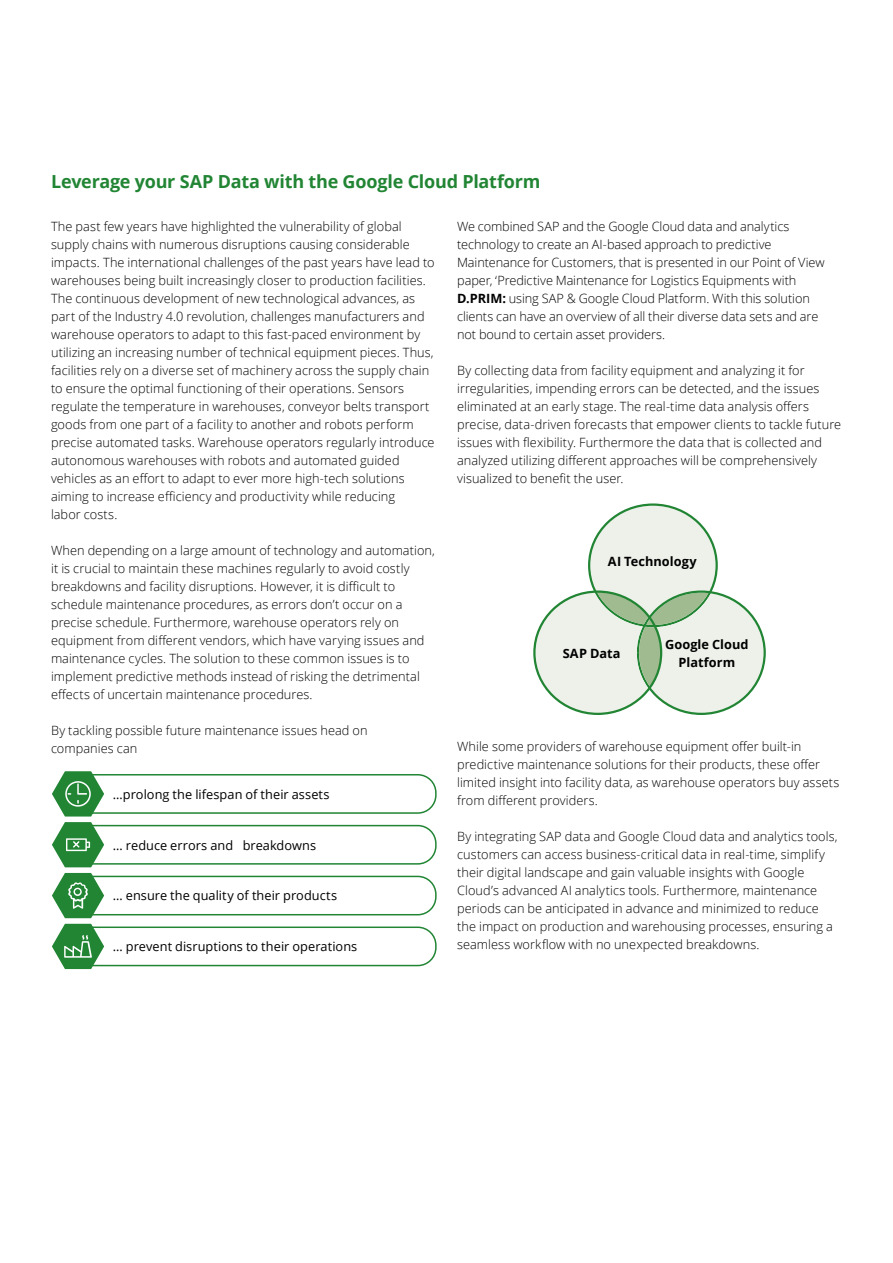
<style>
.page{position:relative;width:893px;height:1263px;background:#fff}
.page>*{position:absolute;margin:0;border:0;box-sizing:border-box;transform-origin:0 0}
.t1{font:700 18px "Open Sans";letter-spacing:-.015em;color:#218534}
.t2{font:300 12.75px/18px "Open Sans";letter-spacing:.005em;color:#000}
.t3{font:12.75px "Open Sans";letter-spacing:.005em;color:#000}
.t4{font:700 12.75px/18px "Open Sans";letter-spacing:.005em;color:#000;text-align:center}
.s1{font-weight:700}
</style>
<div class="page">
<svg style="left:533px;top:503px;width:233px;height:212px"></svg>
<svg style="left:52px;top:873px;width:385px;height:45px"></svg>
<svg style="left:52px;top:822px;width:385px;height:45px"></svg>
<svg style="left:52px;top:924px;width:385px;height:45px"></svg>
<svg style="left:52px;top:771px;width:385px;height:45px"></svg>
<h1 class="t1" style="left:51px;top:169px;width:491px">Leverage your SAP Data with the Google Cloud Platform</h1>
<p class="t2" style="left:51px;top:217px;width:385px">The past few years have highlighted the vulnerability of global supply chains with numerous disruptions causing considerable impacts. The international challenges of the past years have lead to warehouses being built increasingly closer to production facilities.<br>The continuous development of new technological advances, as part of the Industry 4.0 revolution, challenges manufacturers and warehouse operators to adapt to this fast-paced environment by utilizing an increasing number of technical equipment pieces. Thus, facilities rely on a diverse set of machinery across the supply chain to ensure the optimal functioning of their operations. Sensors regulate the temperature in warehouses, conveyor belts transport goods from one part of a facility to another and robots perform precise automated tasks. Warehouse operators regularly introduce autonomous warehouses with robots and automated guided vehicles as an effort to adapt to ever more high-tech solutions aiming to increase efficiency and productivity while reducing<br>labor costs.</p>
<p class="t2" style="left:51px;top:541px;width:385px">When depending on a large amount of technology and automation, it is crucial to maintain these machines regularly to avoid costly breakdowns and facility disruptions. However, it is difficult to schedule maintenance procedures, as errors don’t occur on a precise schedule. Furthermore, warehouse operators rely on equipment from different vendors, which have varying issues and maintenance cycles. The solution to these common issues is to implement predictive methods instead of risking the detrimental effects of uncertain maintenance procedures.</p>
<p class="t2" style="left:51px;top:721px;width:318px">By tackling possible future maintenance issues head on companies can</p>
<p class="t3" style="left:113px;top:785px;width:218px">…prolong the lifespan of their assets</p>
<p class="t3" style="left:113px;top:836px;width:205px">… reduce errors and breakdowns</p>
<p class="t3" style="left:113px;top:887px;width:226px">… ensure the quality of their products</p>
<p class="t3" style="left:113px;top:938px;width:246px">… prevent disruptions to their operations</p>
<p class="t2" style="left:457px;top:217px;width:369px">We combined SAP and the Google Cloud data and analytics technology to create an AI-based approach to predictive Maintenance for Customers, that is presented in our Point of View paper, ‘Predictive Maintenance for Logistics Equipments with <span class="s1">D.PRIM:</span> using SAP &amp; Google Cloud Platform. With this solution clients can have an overview of all their diverse data sets and are not bound to certain asset providers.</p>
<p class="t2" style="left:457px;top:361px;width:386px">By collecting data from facility equipment and analyzing it for irregularities, impending errors can be detected, and the issues eliminated at an early stage. The real-time data analysis offers precise, data-driven forecasts that empower clients to tackle future issues with flexibility. Furthermore the data that is collected and analyzed utilizing different approaches will be comprehensively visualized to benefit the user.</p>
<p class="t4" style="left:608px;top:552px;width:90px">AI Technology</p>
<p class="t4" style="left:563px;top:644px;width:59px">SAP Data</p>
<p class="t4" style="left:665px;top:635px;width:85px">Google Cloud<br>Platform</p>
<p class="t2" style="left:457px;top:737px;width:384px">While some providers of warehouse equipment offer built-in predictive maintenance solutions for their products, these offer limited insight into facility data, as warehouse operators buy assets from different providers.</p>
<p class="t2" style="left:457px;top:827px;width:382px">By integrating SAP data and Google Cloud data and analytics tools, customers can access business-critical data in real-time, simplify their digital landscape and gain valuable insights with Google Cloud’s advanced AI analytics tools. Furthermore, maintenance periods can be anticipated in advance and minimized to reduce the impact on production and warehousing processes, ensuring a seamless workflow with no unexpected breakdowns.</p>
</div>
